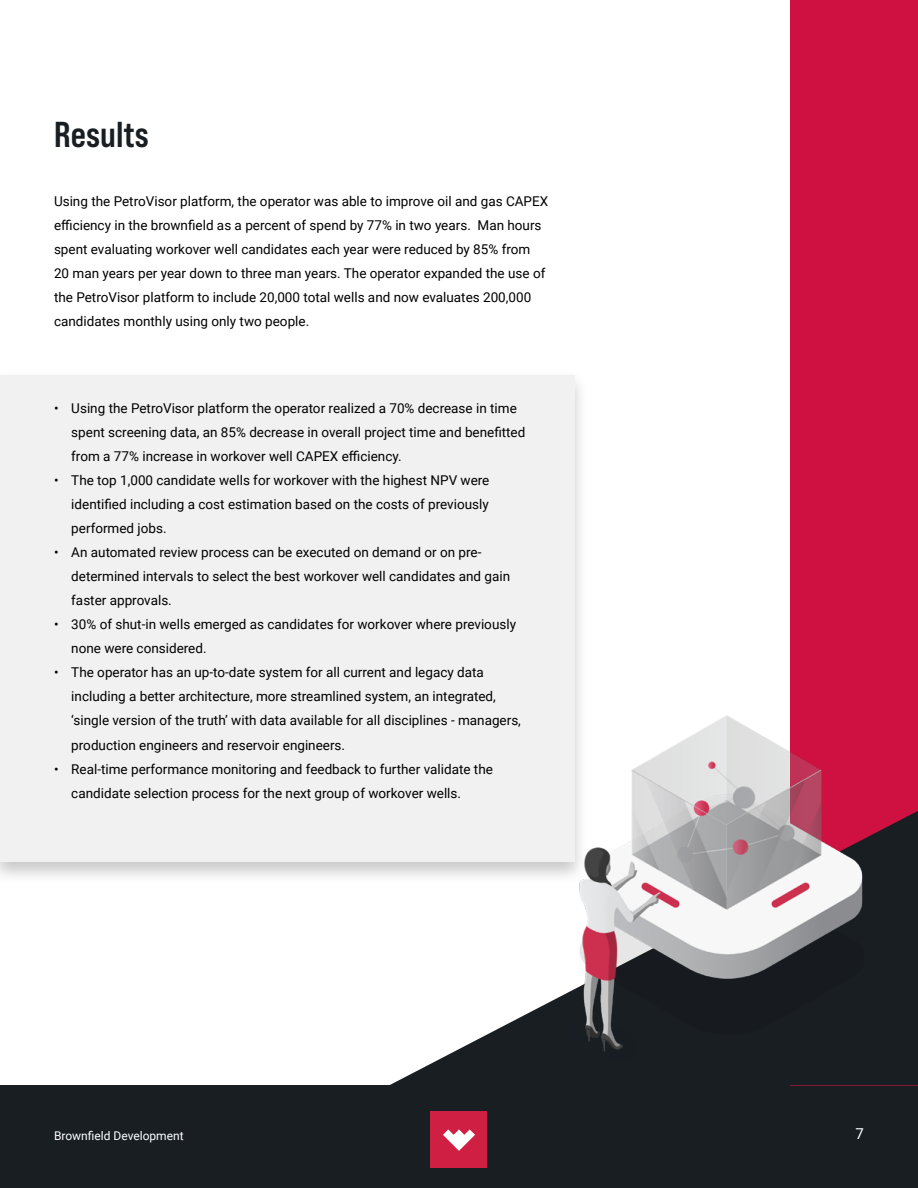
<style>
.page{position:relative;width:918px;height:1188px;background:#fff}
.page>*{position:absolute;margin:0;border:0;box-sizing:border-box;transform-origin:0 0}
.t1{font:36px "Bebas Neue Pro Sm E Bd";color:#191e23}
.t2{font:15px "Roboto";color:#fff}
.t3{font:13.5px/24px "Roboto";color:#000}
.t4{font:12px "Roboto";color:#fff}
</style>
<div class="page">
<div style="left:0;top:1085px;width:918px;height:103px;background:#191e23"></div>
<div style="left:431px;top:1111px;width:56px;height:57px;background:#cf1f42"></div>
<svg style="left:443px;top:1129px;width:32px;height:22px"></svg>
<div style="left:790px;top:0;width:128px;height:1085px;background:#ce1141"></div>
<svg style="left:390px;top:811px;width:528px;height:274px;fill:#191e23"></svg>
<div style="left:0;top:370px;width:589px;height:515px;background:#000;opacity:.22"></div>
<div style="left:0;top:375px;width:574px;height:487px;background:#f1f1f1"></div>
<img style="left:566px;top:715px;width:298px;height:346px">
<h1 class="t1" style="left:54px;top:113px;width:96px">Results</h1>
<p class="t3" style="left:54px;top:189px;width:496px">Using the PetroVisor platform, the operator was able to improve oil and gas CAPEX efficiency in the brownfield as a percent of spend by 77% in two years. Man hours spent evaluating workover well candidates each year were reduced by 85% from 20 man years per year down to three man years. The operator expanded the use of the PetroVisor platform to include 20,000 total wells and now evaluates 200,000 candidates monthly using only two people.</p>
<p class="t3" style="left:71px;top:397px;width:456px;text-indent:-17px">• Using the PetroVisor platform the operator realized a 70% decrease in time spent screening data, an 85% decrease in overall project time and benefitted from a 77% increase in workover well CAPEX efficiency.</p>
<p class="t3" style="left:71px;top:469px;width:420px;text-align:justify;text-indent:-17px">• The top 1,000 candidate wells for workover with the highest NPV were identified including a cost estimation based on the costs of previously performed jobs.</p>
<p class="t3" style="left:71px;top:541px;width:440px;text-indent:-17px">• An automated review process can be executed on demand or on pre&shy;determined intervals to select the best workover well candidates and gain faster approvals.</p>
<p class="t3" style="left:71px;top:613px;width:446px;text-indent:-17px">• 30% of shut-in wells emerged as candidates for workover where previously none were considered.</p>
<p class="t3" style="left:71px;top:661px;width:451px;text-indent:-17px">• The operator has an up-to-date system for all current and legacy data including a better architecture, more streamlined system, an integrated, ‘single version of the truth’ with data available for all disciplines - managers, production engineers and reservoir engineers.</p>
<p class="t3" style="left:71px;top:757px;width:423px;text-indent:-17px">• Real-time performance monitoring and feedback to further validate the candidate selection process for the next group of workover wells.</p>
<p class="t4" style="left:54px;top:1129px;width:131px">Brownfield Development</p>
<p class="t2" style="left:856px;top:1125px;width:10px">7</p>
</div>
